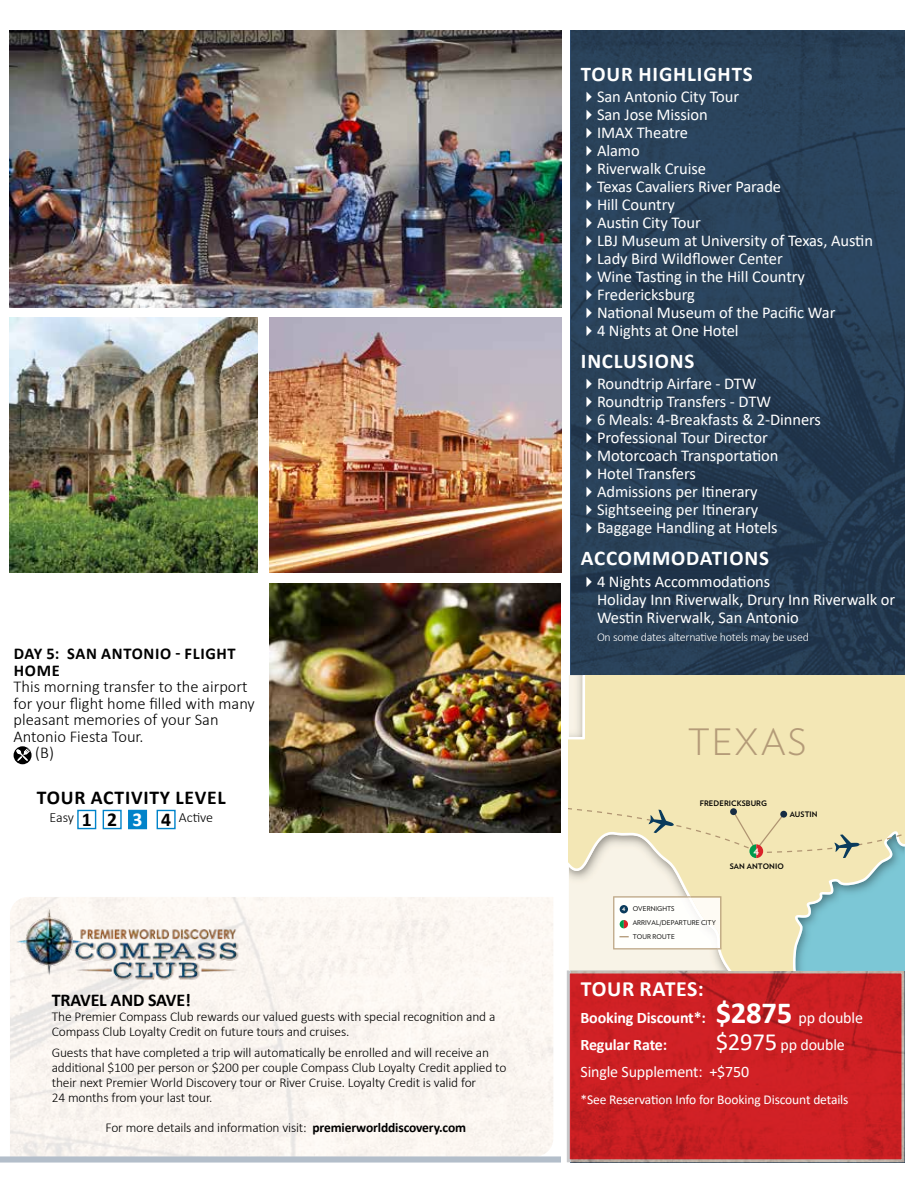
<style>
.page{position:relative;width:918px;height:1188px;background:#fff}
.page>*{position:absolute;margin:0;border:0;box-sizing:border-box;transform-origin:0 0}
.t1{font:300 36.3px "Verlag";letter-spacing:.05em;color:#b49b78}
.t2{font:700 21.75px "Calibri";letter-spacing:.03em;color:#fff}
.t3{font:700 21px "Calibri";letter-spacing:.04em;color:#fff}
.t4{font:700 19.65px "Calibri";letter-spacing:.04em;color:#000}
.t5{font:700 18px "Calibri";letter-spacing:-.01em;color:#000}
.t6{font:16.5px/18px "Calibri";letter-spacing:-.005em;color:#fff}
.t7{font:300 16.5px "Calibri";color:#000}
.t8{font:700 16.5px/16.5px "Calibri";letter-spacing:.04em;color:#000}
.t9{font:700 16.05px/27px "Calibri";letter-spacing:-.01em;color:#fff}
.t10{font:16.05px/27px "Calibri";letter-spacing:-.01em;color:#fff}
.t11{font:300 14.1px "Calibri";letter-spacing:-.005em;color:#000}
.t12{font:300 13.5px/15px "Calibri";letter-spacing:-.01em;color:#000}
.t13{font:13.5px "Calibri";letter-spacing:-.01em;color:#fff}
.t14{font:300 12px "Calibri";letter-spacing:-.02em;color:#fff}
.t15{font:700 11.25px "Verlag";color:#fcf8f1}
.t16{font:700 7.5px "Verlag";letter-spacing:.01em;color:#000}
.t17{font:6.6px/13.8px "Verlag";letter-spacing:.01em;color:#000}
.t18{font:700 6.45px "Verlag";color:#fcf8f1}
.s1{font-weight:700;font-size:19.65px}
.s2{font-weight:700;font-size:19.65px;color:#fff}
.s3{font-weight:700}
.s4{font-size:30.75px}
.s5{font-weight:400}
.s6{font-size:24.75px}
</style>
<div class="page">
<div style="left:0;top:1157px;width:561px;height:5px;background:#b3beca"></div>
<img style="left:571px;top:30px;width:333px;height:1132px">
<svg style="left:569px;top:675px;width:335px;height:295px;fill:#f3e7b5"></svg>
<img style="left:613px;top:896px;width:75px;height:53px">
<svg style="left:688px;top:896px;width:33px;height:53px"></svg>
<svg style="left:620px;top:920px;width:8px;height:8px"></svg>
<div style="left:620px;top:905px;width:8px;height:8px;background:#0a3b5c;border-radius:50%"></div>
<svg style="left:569px;top:789px;width:335px;height:69px"></svg>
<div style="left:0;top:1156px;width:561px;height:5px;background:#b3beca"></div>
<img style="left:10px;top:30px;width:552px;height:277px">
<img style="left:10px;top:318px;width:248px;height:255px">
<img style="left:269px;top:583px;width:292px;height:250px">
<img style="left:269px;top:318px;width:293px;height:255px">
<svg style="left:14px;top:746px;width:18px;height:18px"></svg>
<svg style="left:16px;top:749px;width:14px;height:12px"></svg>
<img style="left:10px;top:904px;width:237px;height:80px">
<div style="left:77px;top:810px;width:19px;height:19px;border:1px solid #0083ca"></div>
<div style="left:103px;top:810px;width:19px;height:19px;border:1px solid #0083ca"></div>
<div style="left:129px;top:810px;width:17px;height:19px;background:#0083ca"></div>
<div style="left:128px;top:810px;width:19px;height:19px;border:1px solid #0083ca"></div>
<div style="left:157px;top:810px;width:19px;height:19px;border:1px solid #0083ca"></div>
<svg style="left:587px;top:92px;width:5px;height:10px"></svg>
<svg style="left:587px;top:110px;width:5px;height:10px"></svg>
<svg style="left:587px;top:128px;width:5px;height:10px"></svg>
<svg style="left:587px;top:146px;width:5px;height:10px"></svg>
<svg style="left:587px;top:164px;width:5px;height:10px"></svg>
<svg style="left:587px;top:182px;width:5px;height:10px"></svg>
<svg style="left:587px;top:200px;width:5px;height:10px"></svg>
<svg style="left:587px;top:218px;width:5px;height:10px"></svg>
<svg style="left:587px;top:236px;width:5px;height:10px"></svg>
<svg style="left:587px;top:254px;width:5px;height:10px"></svg>
<svg style="left:587px;top:272px;width:5px;height:10px"></svg>
<svg style="left:587px;top:290px;width:5px;height:10px"></svg>
<svg style="left:587px;top:308px;width:5px;height:10px"></svg>
<svg style="left:587px;top:326px;width:5px;height:10px"></svg>
<svg style="left:587px;top:379px;width:5px;height:10px"></svg>
<svg style="left:587px;top:397px;width:5px;height:10px"></svg>
<svg style="left:587px;top:415px;width:5px;height:10px"></svg>
<svg style="left:587px;top:433px;width:5px;height:10px"></svg>
<svg style="left:587px;top:451px;width:5px;height:10px"></svg>
<svg style="left:587px;top:469px;width:5px;height:10px"></svg>
<svg style="left:587px;top:487px;width:5px;height:10px"></svg>
<svg style="left:587px;top:505px;width:5px;height:10px"></svg>
<svg style="left:587px;top:523px;width:5px;height:10px"></svg>
<svg style="left:587px;top:576px;width:5px;height:11px"></svg>
<p class="t8" style="left:14px;top:645px;width:223px">DAY 5: SAN ANTONIO - FLIGHT<br>HOME</p>
<p class="t7" style="left:14px;top:677px;width:236px">This morning transfer to the airport</p>
<p class="t7" style="left:14px;top:693px;width:243px">for your flight home filled with many</p>
<p class="t7" style="left:14px;top:710px;width:207px">pleasant memories of your San</p>
<p class="t7" style="left:14px;top:726px;width:131px">Antonio Fiesta Tour.</p>
<p class="t7" style="left:35px;top:743px;width:20px">(B)</p>
<p class="t4" style="left:37px;top:783px;width:190px">TOUR ACTIVITY LEVEL</p>
<p class="t11" style="left:50px;top:809px;width:165px">Easy <span class="s1">1 2</span> <span class="s2">3</span> <span class="s1">4</span> Active</p>
<p class="t5" style="left:52px;top:987px;width:141px">TRAVEL AND SAVE!</p>
<p class="t12" style="left:52px;top:1009px;width:445px">The Premier Compass Club rewards our valued guests with special recognition and a<br>Compass Club Loyalty Credit on future tours and cruises.</p>
<p class="t12" style="left:52px;top:1045px;width:456px">Guests that have completed a trip will automatically be enrolled and will receive an additional $100 per person or $200 per couple Compass Club Loyalty Credit applied to their next Premier World Discovery tour or River Cruise. Loyalty Credit is valid for<br>24 months from your last tour.</p>
<p class="t12" style="left:106px;top:1120px;width:362px">For more details and information visit: <span class="s3">premierworlddiscovery.com</span></p>
<p class="t3" style="left:581px;top:59px;width:173px">TOUR HIGHLIGHTS</p>
<p class="t6" style="left:597px;top:87px;width:278px">San Antonio City Tour<br>San Jose Mission<br>IMAX Theatre<br>Alamo<br>Riverwalk Cruise<br>Texas Cavaliers River Parade<br>Hill Country<br>Austin City Tour<br>LBJ Museum at University of Texas, Austin<br>Lady Bird Wildflower Center<br>Wine Tasting in the Hill Country<br>Fredericksburg<br>National Museum of the Pacific War<br>4 Nights at One Hotel</p>
<p class="t3" style="left:581px;top:346px;width:115px">INCLUSIONS</p>
<p class="t6" style="left:597px;top:374px;width:225px">Roundtrip Airfare - DTW<br>Roundtrip Transfers - DTW<br>6 Meals: 4-Breakfasts &amp; 2-Dinners<br>Professional Tour Director<br>Motorcoach Transportation<br>Hotel Transfers<br>Admissions per Itinerary<br>Sightseeing per Itinerary<br>Baggage Handling at Hotels</p>
<p class="t3" style="left:581px;top:543px;width:190px">ACCOMMODATIONS</p>
<p class="t6" style="left:597px;top:572px;width:300px">4 Nights Accommodations<br>Holiday Inn Riverwalk, Drury Inn Riverwalk or<br>Westin Riverwalk, San Antonio</p>
<p class="t14" style="left:597px;top:629px;width:213px">On some dates alternative hotels may be used</p>
<h1 class="t1" style="left:688px;top:715px;width:120px">TEXAS</h1>
<p class="t16" style="left:700px;top:798px;width:69px">FREDERICKSBURG</p>
<p class="t15" style="left:754px;top:842px;width:7px">4</p>
<p class="t16" style="left:790px;top:808px;width:29px">AUSTIN</p>
<p class="t16" style="left:730px;top:860px;width:55px">SAN ANTONIO</p>
<p class="t17" style="left:633px;top:902px;width:85px">OVERNIGHTS<br>ARRIVAL/DEPARTURE CITY<br>TOUR ROUTE</p>
<p class="t18" style="left:622px;top:904px;width:5px">4</p>
<h2 class="t2" style="left:581px;top:974px;width:124px">TOUR RATES:</h2>
<p class="t9" style="left:580px;top:1004px;width:284px">Booking Discount*: <span class="s4">$2875</span> <span class="s5">pp double<br></span>Regular Rate:</p>
<p class="t10" style="left:580px;top:1031px;width:266px;text-indent:135px"><span class="s6">$2975</span> pp double<br>Single Supplement: +$750</p>
<p class="t13" style="left:580px;top:1090px;width:270px">*See Reservation Info for Booking Discount details</p>
</div>
